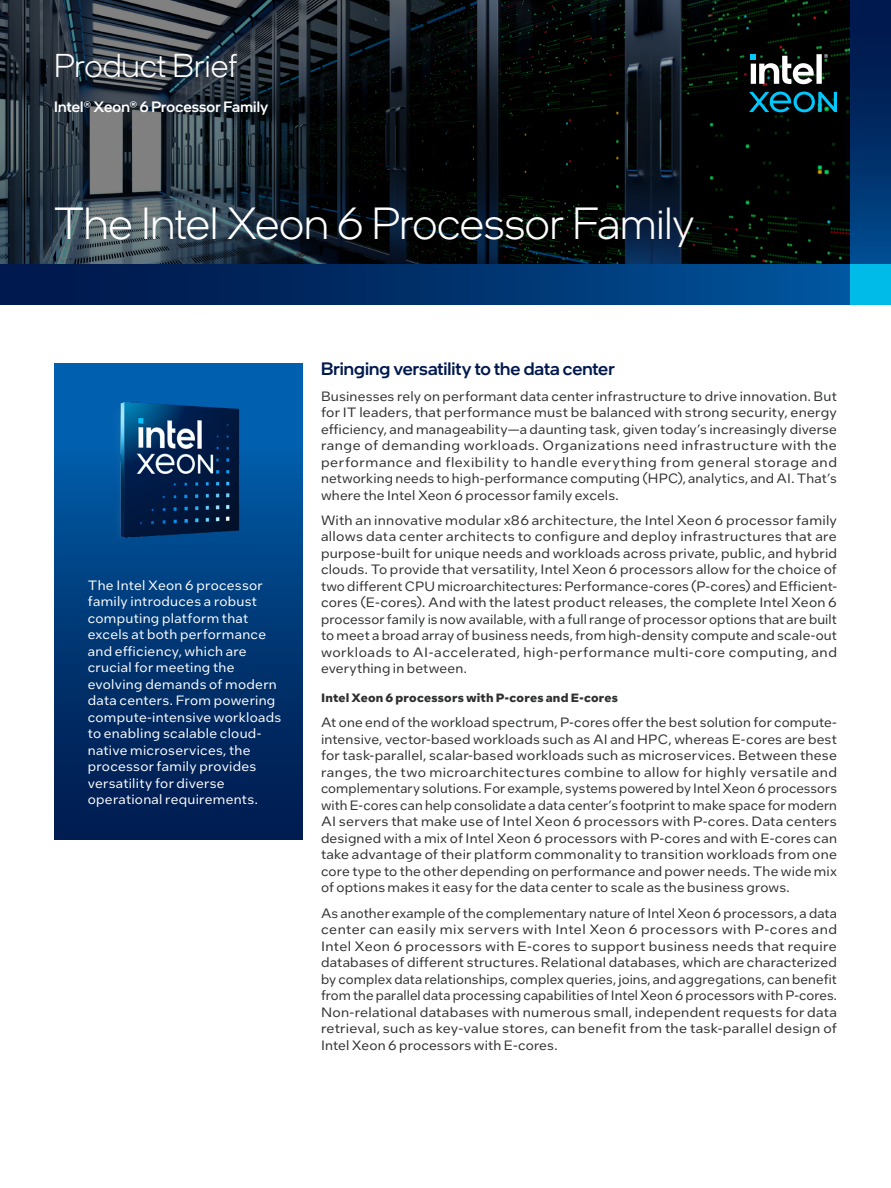
<style>
.page{position:relative;width:891px;height:1188px;background:#fff}
.page>*{position:absolute;margin:0;border:0;box-sizing:border-box;transform-origin:0 0}
.t1{font:300 45px "Intel One Display";letter-spacing:-.005em;color:#fff}
.Asset_Type_Top_Left{font:300 33px "Intel One Display";color:#fff}
.t2{font:500 18px "Intel One Display";letter-spacing:.005em;color:#00194e}
.H1_Subhead_Mini-header{font:500 15px "Intel One Display";letter-spacing:.01em;color:#fff}
.t3{font:13.5px/16.5px "Intel One Text";letter-spacing:.01em;color:#2e2f2f;text-align:justify}
.MainCopy___Caption{font:13.5px/16.5px "Intel One Text";letter-spacing:.02em;color:#fff}
.t4{font:700 12px "Intel One Text";letter-spacing:.015em;color:#2e2f2f}
</style>
<div class="page">
<svg style="left:0;top:0;width:850px;height:264px;background:#161d22"></svg>
<svg style="left:850px;top:0;width:41px;height:264px;background:#002d67"></svg>
<div style="left:0;top:264px;width:891px;height:41px;background:linear-gradient(to right,#001243,#00569e)"></div>
<div style="left:850px;top:264px;width:41px;height:41px;background:#00bbe7"></div>
<svg style="left:641px;top:39px;width:196px;height:73px;background:#162528"></svg>
<div style="left:55px;top:363px;width:247px;height:477px;background:linear-gradient(to bottom,#0067b8,#001849)"></div>
<img style="left:98px;top:387px;width:162px;height:162px">
<p class="Asset_Type_Top_Left" style="left:54px;top:45px;width:185px">Product Brief</p>
<p class="H1_Subhead_Mini-header" style="left:54px;top:98px;width:216px">Intel® Xeon® 6 Processor Family</p>
<h1 class="t1" style="left:54px;top:196px;width:642px">The Intel Xeon 6 Processor Family</h1>
<p class="MainCopy___Caption" style="left:88px;top:576px;width:195px">The Intel Xeon 6 processor family introduces a robust computing platform that excels at both performance and efficiency, which are crucial for meeting the evolving demands of modern data centers. From powering compute-intensive workloads to enabling scalable cloud&shy;native microservices, the processor family provides versatility for diverse operational requirements.</p>
<h2 class="t2" style="left:321px;top:357px;width:295px">Bringing versatility to the data center</h2>
<p class="t3" style="left:321px;top:387px;width:518px">Businesses rely on performant data center infrastructure to drive innovation. But for IT leaders, that performance must be balanced with strong security, energy efficiency, and manageability—a daunting task, given today’s increasingly diverse range of demanding workloads. Organizations need infrastructure with the performance and flexibility to handle everything from general storage and networking needs to high-performance computing (HPC), analytics, and AI. That’s where the Intel Xeon 6 processor family excels.</p>
<p class="t3" style="left:321px;top:511px;width:518px">With an innovative modular x86 architecture, the Intel Xeon 6 processor family allows data center architects to configure and deploy infrastructures that are purpose-built for unique needs and workloads across private, public, and hybrid clouds. To provide that versatility, Intel Xeon 6 processors allow for the choice of two different CPU microarchitectures: Performance-cores (P-cores) and Efficient&shy;cores (E-cores). And with the latest product releases, the complete Intel Xeon 6 processor family is now available, with a full range of processor options that are built to meet a broad array of business needs, from high-density compute and scale-out workloads to AI-accelerated, high-performance multi-core computing, and everything in between.</p>
<h3 class="t4" style="left:321px;top:689px;width:299px">Intel Xeon 6 processors with P-cores and E-cores</h3>
<p class="t3" style="left:321px;top:714px;width:518px">At one end of the workload spectrum, P-cores offer the best solution for compute&shy;intensive, vector-based workloads such as AI and HPC, whereas E-cores are best for task-parallel, scalar-based workloads such as microservices. Between these ranges, the two microarchitectures combine to allow for highly versatile and complementary solutions. For example, systems powered by Intel Xeon 6 processors with E-cores can help consolidate a data center’s footprint to make space for modern AI servers that make use of Intel Xeon 6 processors with P-cores. Data centers designed with a mix of Intel Xeon 6 processors with P-cores and with E-cores can take advantage of their platform commonality to transition workloads from one core type to the other depending on performance and power needs. The wide mix of options makes it easy for the data center to scale as the business grows.</p>
<p class="t3" style="left:321px;top:904px;width:518px">As another example of the complementary nature of Intel Xeon 6 processors, a data center can easily mix servers with Intel Xeon 6 processors with P-cores and Intel Xeon 6 processors with E-cores to support business needs that require databases of different structures. Relational databases, which are characterized by complex data relationships, complex queries, joins, and aggregations, can benefit from the parallel data processing capabilities of Intel Xeon 6 processors with P-cores.<br>Non-relational databases with numerous small, independent requests for data retrieval, such as key-value stores, can benefit from the task-parallel design of Intel Xeon 6 processors with E-cores.</p>
</div>
